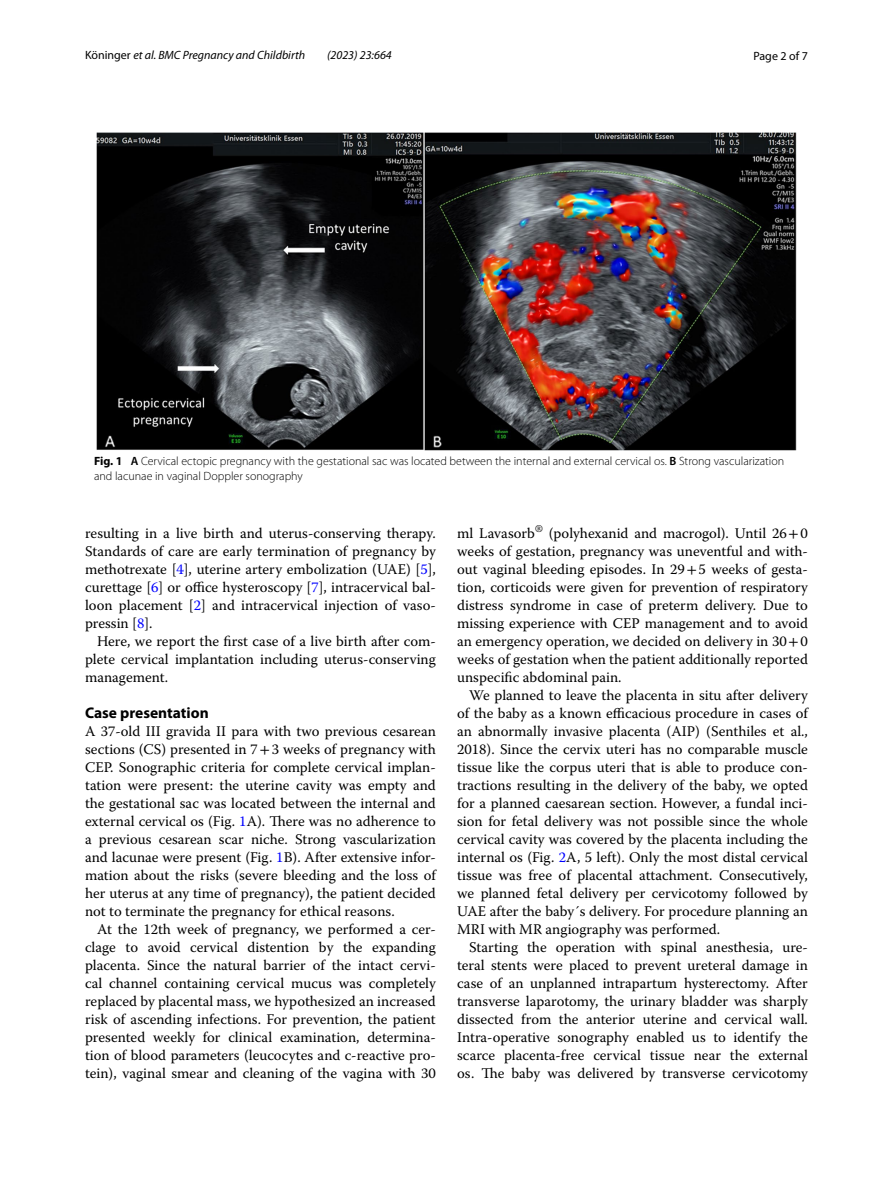
<style>
.page{position:relative;width:893px;height:1187px;background:#fff}
.page>*{position:absolute;margin:0;border:0;box-sizing:border-box;transform-origin:0 0}
.t1{font:700 15.45px "Myriad Pro";color:#000}
.t2{font:14.7px/18px "Warnock Pro";color:#000;text-align:justify}
.t3{font:300 12px/15px "Myriad Pro";color:#000}
.t4{font:italic 12px "Myriad Pro";color:#000}
.t5{font:12px "Myriad Pro";color:#000}
.s1{font-style:normal}
.s2{font-weight:700}
.s3{font-weight:600}
.s4{color:#00f}
.s5{font-family:"STIX"}
</style>
<div class="page">
<img style="left:96px;top:133px;width:701px;height:317px">
<p class="t4" style="left:85px;top:48px;width:222px"><span class="s1">Köninger</span> et al. BMC Pregnancy and Childbirth</p>
<p class="t4" style="left:327px;top:48px;width:66px">(2023) 23:664</p>
<p class="t5" style="left:753px;top:48px;width:56px">Page 2 of 7</p>
<p class="t3" style="left:94px;top:454px;width:692px"><span class="s2">Fig. 1</span> <span class="s3">A</span> Cervical ectopic pregnancy with the gestational sac was located between the internal and external cervical os. <span class="s3">B</span> Strong vascularization and lacunae in vaginal Doppler sonography</p>
<p class="t2" style="left:85px;top:523px;width:352px">resulting in a live birth and uterus-conserving therapy.<br>Standards of care are early termination of pregnancy by methotrexate [<span class="s4">4</span>], uterine artery embolization (UAE) [<span class="s4">5</span>], curettage [<span class="s4">6</span>] or office hysteroscopy [<span class="s4">7</span>], intracervical bal&shy;loon placement [<span class="s4">2</span>] and intracervical injection of vaso&shy;pressin [<span class="s4">8</span>].</p>
<p class="t2" style="left:85px;top:631px;width:352px;text-indent:12px">Here, we report the first case of a live birth after com&shy;plete cervical implantation including uterus-conserving management.</p>
<p class="t1" style="left:85px;top:702px;width:125px">Case presentation</p>
<p class="t2" style="left:85px;top:721px;width:352px">A 37-old III gravida II para with two previous cesarean sections (CS) presented in 7<span class="s5">+</span>3 weeks of pregnancy with CEP. Sonographic criteria for complete cervical implan&shy;tation were present: the uterine cavity was empty and the gestational sac was located between the internal and external cervical os (Fig. <span class="s4">1</span>A). There was no adherence to a previous cesarean scar niche. Strong vascularization and lacunae were present (Fig. <span class="s4">1</span>B). After extensive infor&shy;mation about the risks (severe bleeding and the loss of her uterus at any time of pregnancy), the patient decided not to terminate the pregnancy for ethical reasons.</p>
<p class="t2" style="left:85px;top:919px;width:352px;text-indent:12px">At the 12th week of pregnancy, we performed a cer&shy;clage to avoid cervical distention by the expanding placenta. Since the natural barrier of the intact cervi&shy;cal channel containing cervical mucus was completely replaced by placental mass, we hypothesized an increased risk of ascending infections. For prevention, the patient presented weekly for clinical examination, determina&shy;tion of blood parameters (leucocytes and c-reactive pro&shy;tein), vaginal smear and cleaning of the vagina with 30</p>
<p class="t2" style="left:457px;top:523px;width:352px">ml Lavasorb<sup>®</sup> (polyhexanid and macrogol). Until 26<span class="s5">+</span>0 weeks of gestation, pregnancy was uneventful and with&shy;out vaginal bleeding episodes. In 29<span class="s5">+</span>5 weeks of gesta&shy;tion, corticoids were given for prevention of respiratory distress syndrome in case of preterm delivery. Due to missing experience with CEP management and to avoid an emergency operation, we decided on delivery in 30<span class="s5">+</span>0 weeks of gestation when the patient additionally reported unspecific abdominal pain.</p>
<p class="t2" style="left:457px;top:685px;width:352px;text-indent:12px">We planned to leave the placenta in situ after delivery of the baby as a known efficacious procedure in cases of an abnormally invasive placenta (AIP) (Senthiles et al., 2018). Since the cervix uteri has no comparable muscle tissue like the corpus uteri that is able to produce con&shy;tractions resulting in the delivery of the baby, we opted for a planned caesarean section. However, a fundal inci&shy;sion for fetal delivery was not possible since the whole cervical cavity was covered by the placenta including the internal os (Fig. <span class="s4">2</span>A, 5 left). Only the most distal cervical tissue was free of placental attachment. Consecutively, we planned fetal delivery per cervicotomy followed by UAE after the baby´s delivery. For procedure planning an MRI with MR angiography was performed.</p>
<p class="t2" style="left:457px;top:937px;width:352px;text-indent:12px">Starting the operation with spinal anesthesia, ure&shy;teral stents were placed to prevent ureteral damage in case of an unplanned intrapartum hysterectomy. After transverse laparotomy, the urinary bladder was sharply dissected from the anterior uterine and cervical wall.<br>Intra-operative sonography enabled us to identify the scarce placenta-free cervical tissue near the external os. The baby was delivered by transverse cervicotomy</p>
</div>
